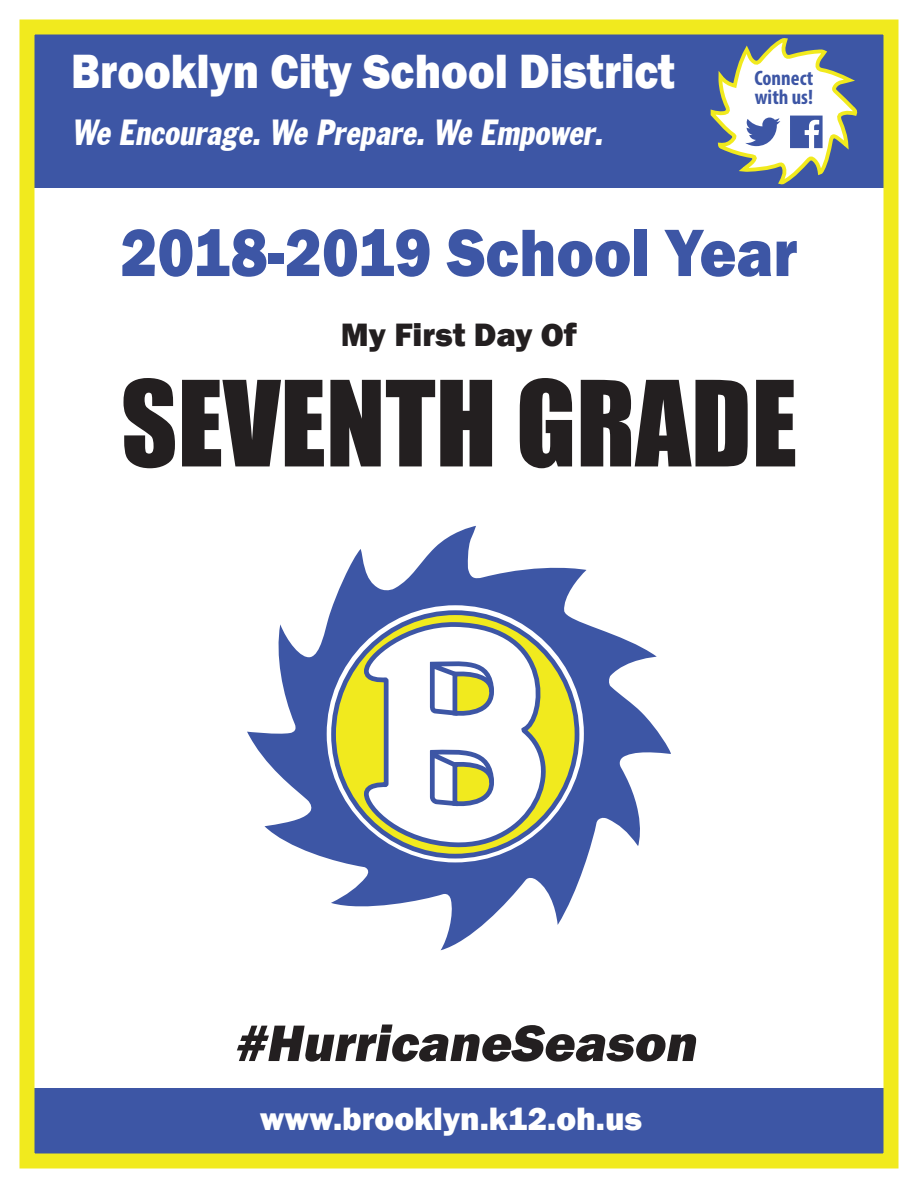
<style>
.page{position:relative;width:918px;height:1188px;background:#fff}
.page>*{position:absolute;margin:0;border:0;box-sizing:border-box;transform-origin:0 0}
.t1{font:109.65px "Impact";color:#231f20}
.t2{font:800 69.3px "Franklin Gothic";color:#3d56a5;scale:.91 1}
.t3{font:italic 800 53.1px "Franklin Gothic";color:#231f20}
.t4{font:800 49.5px "Franklin Gothic";color:#fff;scale:.91 1}
.t5{font:37.95px "Franklin Cond Gothic ITALIC";color:#fff;scale:.91 1}
.t6{font:800 33.3px "Franklin Gothic";color:#fff}
.t7{font:800 33.3px "Franklin Gothic";color:#231f20}
.t8{font:700 condensed 21px/19.5px "Myriad Pro";color:#3d56a5}
</style>
<div class="page">
<div style="left:27px;top:34px;width:865px;height:154px;background:#3d56a5"></div>
<div style="left:27px;top:1089px;width:865px;height:72px;background:#3d56a5"></div>
<div style="left:20px;top:20px;width:878px;height:1148px;border:15px solid #f1ea1e"></div>
<svg style="left:710px;top:38px;width:148px;height:147px"></svg>
<svg style="left:247px;top:526px;width:424px;height:424px"></svg>
<svg style="left:327px;top:605px;width:257px;height:257px;fill:#3d56a5"></svg>
<svg style="left:331px;top:610px;width:248px;height:249px;fill:#3d56a5"></svg>
<svg style="left:362px;top:619px;width:206px;height:234px"></svg>
<svg style="left:425px;top:658px;width:71px;height:151px"></svg>
<h3 class="t4" style="left:71px;top:40px;width:665px">Brooklyn City School District</h3>
<p class="t5" style="left:71px;top:112px;width:585px">We Encourage. We Prepare. We Empower.</p>
<p class="t8" style="left:754px;top:67px;width:60px">Connect with us!</p>
<h2 class="t2" style="left:121px;top:208px;width:745px">2018-2019 School Year</h2>
<p class="t7" style="left:341px;top:314px;width:238px">My First Day Of</p>
<h1 class="t1" style="left:121px;top:338px;width:678px">SEVENTH GRADE</h1>
<h3 class="t3" style="left:234px;top:1009px;width:475px">#HurricaneSeason</h3>
<p class="t6" style="left:260px;top:1098px;width:384px">www.brooklyn.k12.oh.us</p>
</div>
